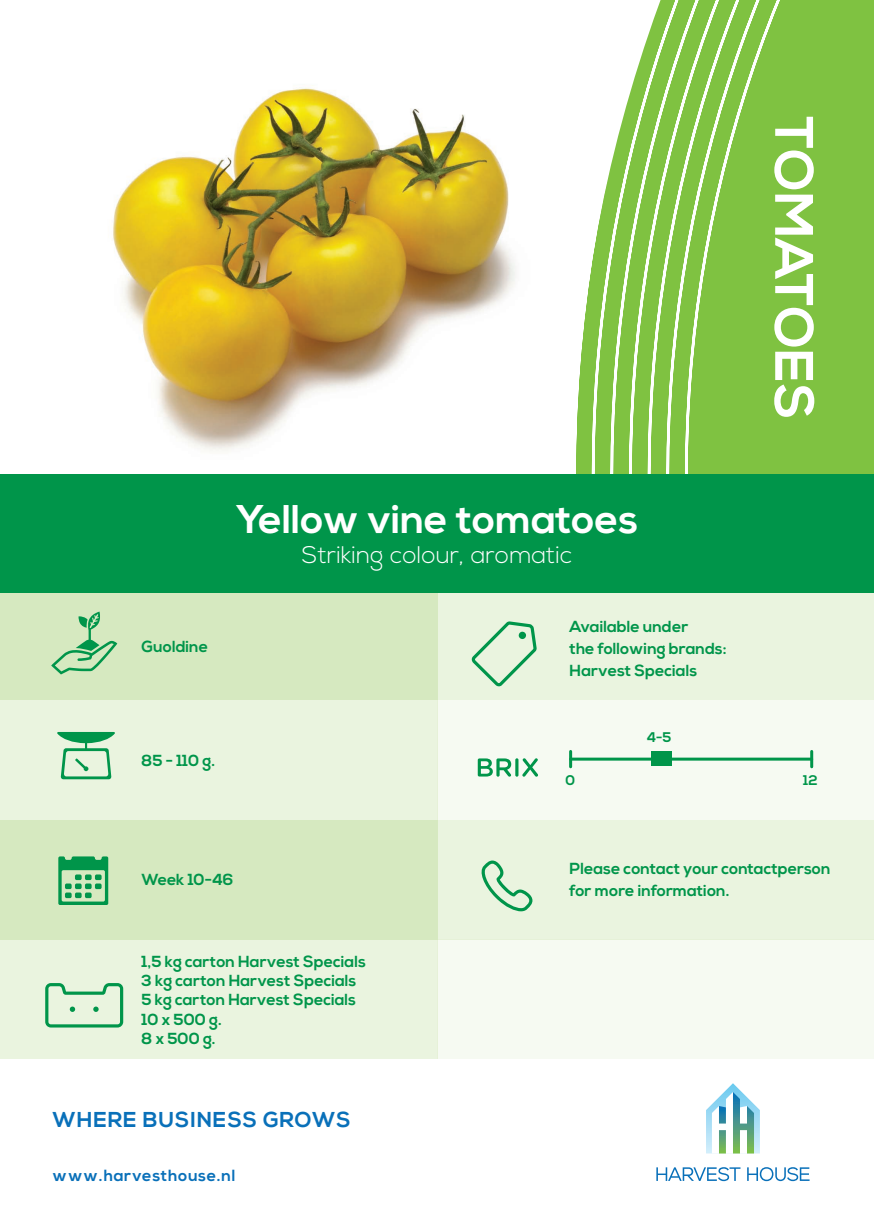
<style>
.page{position:relative;width:874px;height:1225px;background:#fff}
.page>*{position:absolute;margin:0;border:0;box-sizing:border-box;transform-origin:0 0}
.t1{font:700 54px "Nexa";color:#fff}
.t2{font:700 40px "Nexa";color:#fff}
.t3{font:300 24px "Nexa";color:#fff}
.t4{font:700 21.6px "Nexa";letter-spacing:.04em;color:#0970b9}
.t5{font:700 16.2px "Nexa";letter-spacing:.04em;color:#0970b9}
.t6{font:700 16px "Nexa";color:#00954a}
.t7{font:700 14px "Nexa";color:#00954a}
</style>
<div class="page">
<img style="left:112px;top:85px;width:307px;height:366px">
<svg style="left:419px;top:112px;width:77px;height:222px"></svg>
<svg style="left:496px;top:0;width:377px;height:474px"></svg>
<div style="left:0;top:593px;width:437px;height:106px;background:#d6e9c0"></div>
<div style="left:0;top:699px;width:437px;height:120px;background:#eaf4df"></div>
<div style="left:0;top:819px;width:437px;height:120px;background:#d6e9c0"></div>
<div style="left:0;top:939px;width:437px;height:120px;background:#eaf4df"></div>
<div style="left:437px;top:593px;width:436px;height:106px;background:#eaf4df"></div>
<div style="left:437px;top:699px;width:436px;height:120px;background:#f6faf2"></div>
<div style="left:437px;top:819px;width:436px;height:120px;background:#eaf4df"></div>
<div style="left:437px;top:939px;width:436px;height:120px;background:#f6faf2"></div>
<svg style="left:656px;top:1167px;width:84px;height:14px"></svg>
<svg style="left:747px;top:1167px;width:62px;height:14px"></svg>
<svg style="left:706px;top:1083px;width:53px;height:70px"></svg>
<svg style="left:477px;top:758px;width:34px;height:18px"></svg>
<hr style="left:515px;top:758px;width:3px;height:18px;background:#00954a;border-radius:2px">
<svg style="left:522px;top:758px;width:15px;height:18px"></svg>
<svg style="left:481px;top:860px;width:51px;height:51px"></svg>
<hr style="left:569px;top:751px;width:3px;height:16px;background:#00954a">
<hr style="left:570px;top:757px;width:241px;height:3px;background:#00954a">
<hr style="left:809px;top:751px;width:3px;height:16px;background:#00954a">
<div style="left:650px;top:751px;width:20px;height:15px;background:#00954a"></div>
<div style="left:0;top:474px;width:873px;height:119px;background:#00954a"></div>
<svg style="left:58px;top:856px;width:50px;height:49px"></svg>
<svg style="left:45px;top:983px;width:78px;height:44px"></svg>
<svg style="left:471px;top:621px;width:66px;height:65px"></svg>
<div style="left:518px;top:631px;width:8px;height:8px;background:#00954a;border-radius:50%"></div>
<svg style="left:57px;top:732px;width:58px;height:47px"></svg>
<svg style="left:51px;top:611px;width:66px;height:63px"></svg>
<p class="t1" style="left:824px;top:116px;width:305px;rotate:90deg">TOMATOES</p>
<p class="t6" style="left:141px;top:637px;width:68px">Guoldine</p>
<p class="t6" style="left:141px;top:751px;width:75px">85 - 110 g.</p>
<p class="t2" style="left:235px;top:496px;width:404px">Yellow vine tomatoes</p>
<p class="t3" style="left:301px;top:541px;width:272px">Striking colour, aromatic</p>
<p class="t6" style="left:569px;top:617px;width:120px">Available under</p>
<p class="t6" style="left:569px;top:639px;width:158px">the following brands:</p>
<p class="t6" style="left:569px;top:661px;width:129px">Harvest Specials</p>
<p class="t7" style="left:646px;top:729px;width:26px">4-5</p>
<p class="t7" style="left:565px;top:772px;width:11px">0</p>
<p class="t7" style="left:802px;top:772px;width:16px">12</p>
<p class="t6" style="left:141px;top:870px;width:93px">Week 10-46</p>
<p class="t6" style="left:141px;top:952px;width:226px">1,5 kg carton Harvest Specials</p>
<p class="t6" style="left:141px;top:971px;width:216px">3 kg carton Harvest Specials</p>
<p class="t6" style="left:141px;top:990px;width:216px">5 kg carton Harvest Specials</p>
<p class="t6" style="left:141px;top:1009px;width:82px">10 x 500 g.</p>
<p class="t6" style="left:141px;top:1029px;width:76px">8 x 500 g.</p>
<p class="t4" style="left:53px;top:1107px;width:299px">WHERE BUSINESS GROWS</p>
<p class="t5" style="left:53px;top:1166px;width:184px">www.harvesthouse.nl</p>
<p class="t6" style="left:569px;top:859px;width:262px">Please contact your contactperson</p>
<p class="t6" style="left:569px;top:881px;width:161px">for more information.</p>
</div>
